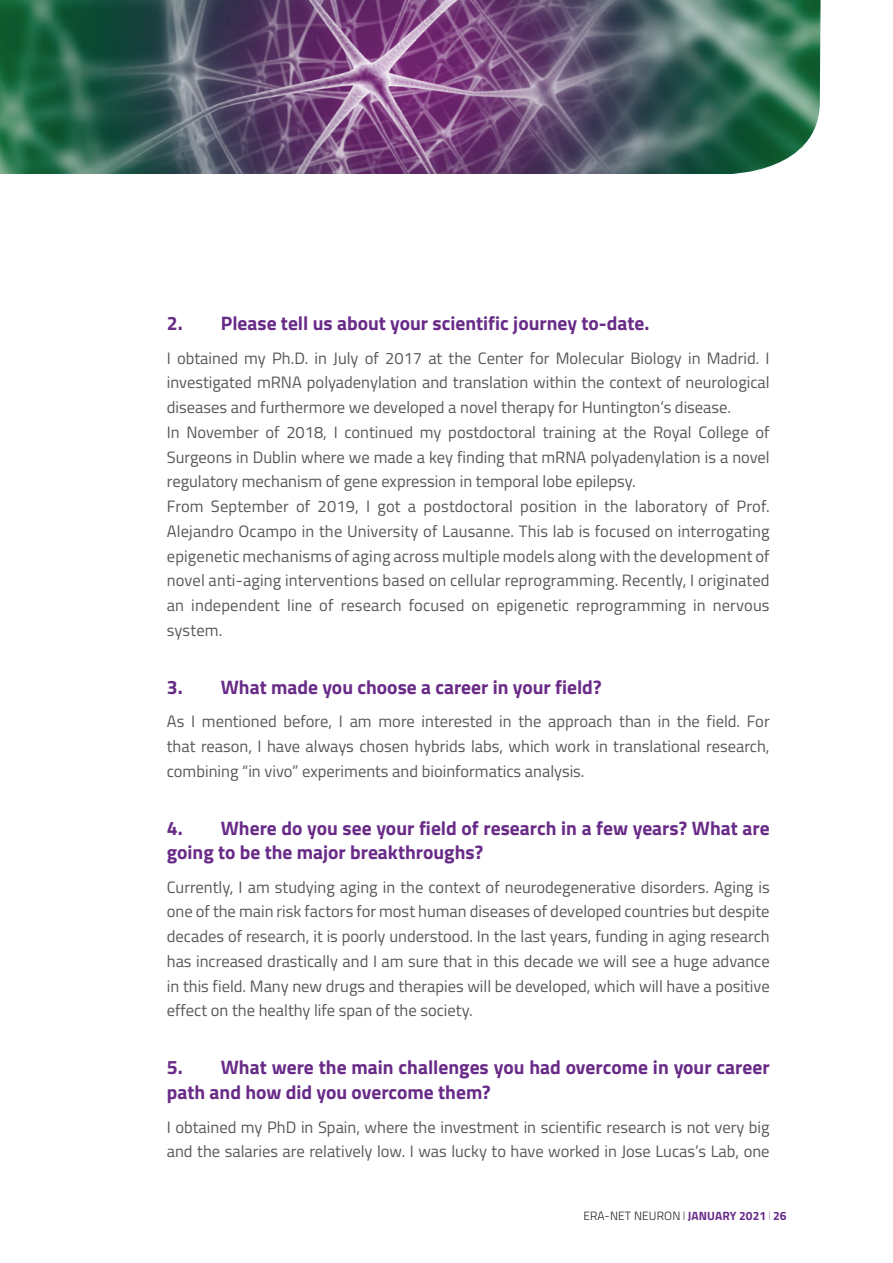
<style>
.page{position:relative;width:893px;height:1263px;background:#fff}
.page>*{position:absolute;margin:0;border:0;box-sizing:border-box;transform-origin:0 0}
.t1{font:700 19.5px/24.8px "Titillium";color:#692b88}
.t2{font:16.5px/24.8px "Titillium";color:#57585a}
.t3{font:300 12px "Titillium";letter-spacing:.01em;color:#231f20}
.s1{font-size:9px}
.s2{font-weight:700;color:#692b88}
.s3{font-weight:100;font-size:9px;color:#692b88}
</style>
<div class="page">
<img style="left:0;top:0;width:734px;height:174px">
<img style="left:734px;top:0;width:87px;height:174px">
<p class="t1" style="left:167px;top:310px;width:484px">2. Please tell us about your scientific journey to-date.</p>
<p class="t2" style="left:167px;top:345px;width:604px">I obtained my Ph.D. in July of 2017 at the Center for Molecular Biology in Madrid. I investigated mRNA polyadenylation and translation within the context of neurological diseases and furthermore we developed a novel therapy for Huntington’s disease.<br>In November of 2018, I continued my postdoctoral training at the Royal College of Surgeons in Dublin where we made a key finding that mRNA polyadenylation is a novel regulatory mechanism of gene expression in temporal lobe epilepsy.<br>From September of 2019, I got a postdoctoral position in the laboratory of Prof.<br>Alejandro Ocampo in the University of Lausanne. This lab is focused on interrogating epigenetic mechanisms of aging across multiple models along with the development of novel anti-aging interventions based on cellular reprogramming. Recently, I originated an independent line of research focused on epigenetic reprogramming in nervous system.</p>
<p class="t1" style="left:167px;top:674px;width:436px">3. What made you choose a career in your field?</p>
<p class="t2" style="left:167px;top:708px;width:604px;text-align:justify">As I mentioned before, I am more interested in the approach than in the field. For that reason, I have always chosen hybrids labs, which work in translational research, combining “in vivo” experiments and bioinformatics analysis.</p>
<p class="t1" style="left:167px;top:814px;width:604px">4. Where do you see your field of research in a few years? What are going to be the major breakthroughs?</p>
<p class="t2" style="left:167px;top:874px;width:604px;text-align:justify">Currently, I am studying aging in the context of neurodegenerative disorders. Aging is one of the main risk factors for most human diseases of developed countries but despite decades of research, it is poorly understood. In the last years, funding in aging research has increased drastically and I am sure that in this decade we will see a huge advance in this field. Many new drugs and therapies will be developed, which will have a positive effect on the healthy life span of the society.</p>
<p class="t1" style="left:167px;top:1054px;width:604px">5. What were the main challenges you had overcome in your career path and how did you overcome them?</p>
<p class="t2" style="left:167px;top:1113px;width:604px">I obtained my PhD in Spain, where the investment in scientific research is not very big and the salaries are relatively low. I was lucky to have worked in Jose Lucas’s Lab, one</p>
<p class="t3" style="left:583px;top:1206px;width:205px">ERA-NET NEURON <span class="s1">|</span> <span class="s2">January 2021</span> <span class="s3">|</span> <span class="s2">26</span></p>
</div>
